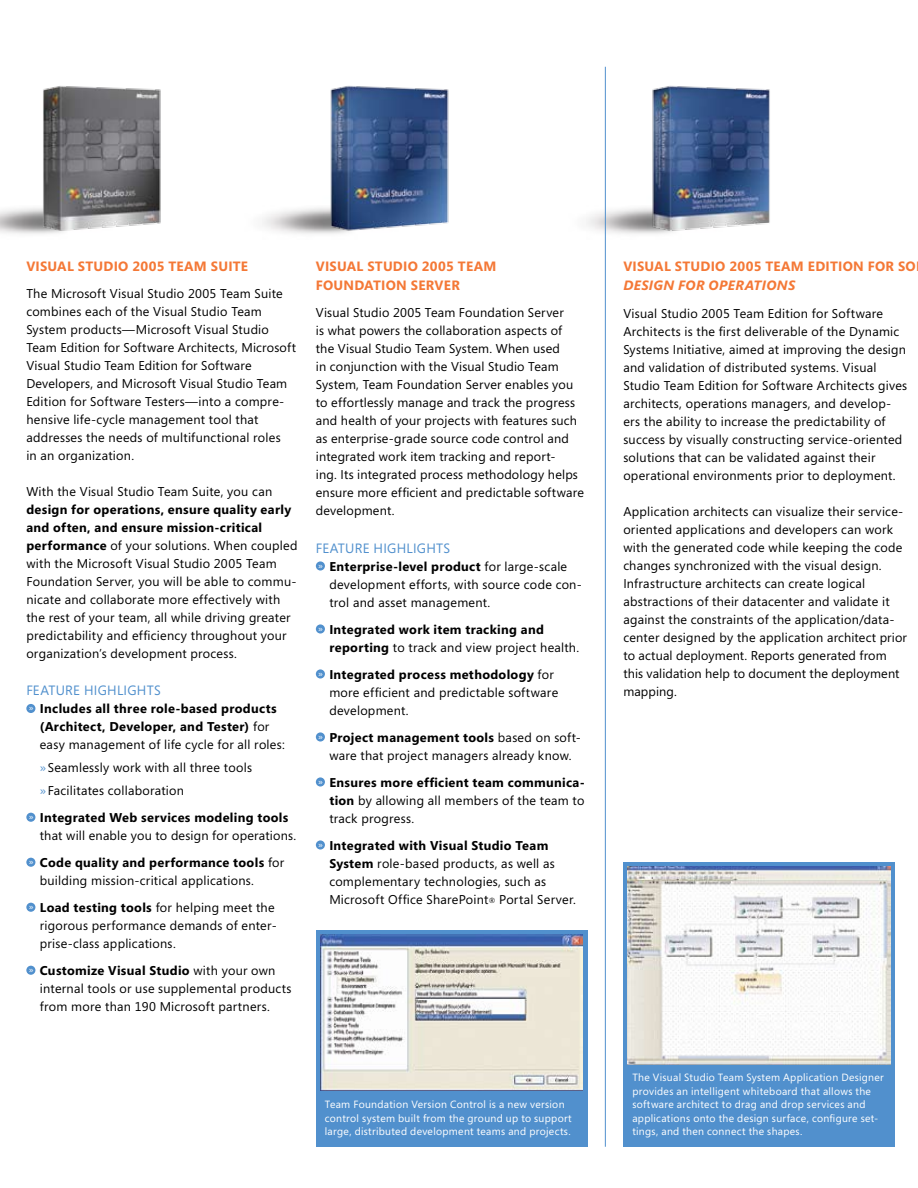
<style>
.page{position:relative;width:918px;height:1188px;background:#fff}
.page>*{position:absolute;margin:0;border:0;box-sizing:border-box;transform-origin:0 0}
.t1{font:700 13.5px/19.5px "Segoe";letter-spacing:.02em;color:#f47836}
.t2{font:13.5px "Segoe";letter-spacing:.015em;color:#5190cd}
.t3{font:italic 700 13.5px "Segoe";letter-spacing:.02em;color:#f47836}
.t4{font:12.75px/18px "Segoe";letter-spacing:.02em;color:#000}
.t5{font:700 12.75px/18px "Segoe";letter-spacing:.03em;color:#000}
.t6{font:10.5px/13.5px "Segoe";letter-spacing:.03em;color:#fff}
.s1{font-weight:700}
.s2{font-weight:400;font-size:9.6px;color:#fff}
.s3{font-weight:400}
.s4{color:#5190cd}
.s5{font-size:9.6px;color:#fff}
.s6{font-size:7.5px}
</style>
<div class="page">
<div style="left:26px;top:704px;width:9px;height:9px;background:#5190cd;border-radius:50%"></div>
<div style="left:26px;top:813px;width:9px;height:9px;background:#5190cd;border-radius:50%"></div>
<div style="left:26px;top:858px;width:9px;height:9px;background:#5190cd;border-radius:50%"></div>
<div style="left:26px;top:903px;width:9px;height:9px;background:#5190cd;border-radius:50%"></div>
<div style="left:26px;top:966px;width:9px;height:9px;background:#5190cd;border-radius:50%"></div>
<div style="left:316px;top:561px;width:9px;height:10px;background:#5190cd;border-radius:50%"></div>
<div style="left:316px;top:624px;width:9px;height:10px;background:#5190cd;border-radius:50%"></div>
<div style="left:316px;top:669px;width:9px;height:10px;background:#5190cd;border-radius:50%"></div>
<div style="left:316px;top:732px;width:9px;height:10px;background:#5190cd;border-radius:50%"></div>
<div style="left:316px;top:777px;width:9px;height:10px;background:#5190cd;border-radius:50%"></div>
<div style="left:316px;top:840px;width:9px;height:10px;background:#5190cd;border-radius:50%"></div>
<img style="left:586px;top:162px;width:62px;height:106px">
<img style="left:329px;top:86px;width:120px;height:149px">
<img style="left:42px;top:86px;width:119px;height:145px">
<img style="left:648px;top:85px;width:122px;height:149px">
<hr style="left:605px;top:67px;width:1px;height:1080px;background:#5190cd">
<div style="left:316px;top:930px;width:271px;height:217px;background:#5190cd"></div>
<img style="left:320px;top:935px;width:263px;height:155px">
<div style="left:623px;top:862px;width:272px;height:285px;background:#5190cd"></div>
<img style="left:628px;top:866px;width:262px;height:198px">
<p class="t1" style="left:26px;top:256px;width:223px">Visual Studio 2005 Team Suite</p>
<p class="t4" style="left:26px;top:284px;width:271px">The Microsoft Visual Studio 2005 Team Suite combines each of the Visual Studio Team System products—Microsoft Visual Studio Team Edition for Software Architects, Microsoft Visual Studio Team Edition for Software Developers, and Microsoft Visual Studio Team Edition for Software Testers—into a compre&shy;hensive life-cycle management tool that addresses the needs of multifunctional roles<br>in an organization.</p>
<p class="t4" style="left:26px;top:482px;width:247px">With the Visual Studio Team Suite, you can</p>
<p class="t4" style="left:26px;top:500px;width:273px"><span class="s1">design for operations, ensure quality early and often, and ensure mission-critical performance</span> of your solutions. When coupled with the Microsoft Visual Studio 2005 Team Foundation Server, you will be able to commu&shy;nicate and collaborate more effectively with the rest of your team, all while driving greater predictability and efficiency throughout your organization’s development process.</p>
<p class="t2" style="left:26px;top:682px;width:136px">Feature High lights</p>
<p class="t5" style="left:40px;top:700px;width:246px;text-indent:-11px"><span class="s2">»</span> Includes all three role-based products (Architect, Developer, and Tester) <span class="s3">for easy management of life cycle for all roles:</span></p>
<p class="t4" style="left:40px;top:756px;width:214px;line-height:23px"><span class="s4">»</span> Seamlessly work with all three tools <span class="s4">»</span> Facilitates collaboration</p>
<p class="t4" style="left:40px;top:808px;width:258px;text-indent:-11px"><span class="s5">»</span> <span class="s1">Integrated Web services modeling tools </span>that will enable you to design for operations.</p>
<p class="t4" style="left:40px;top:853px;width:246px;text-indent:-11px"><span class="s5">»</span> <span class="s1">Code quality and performance tools</span> for building mission-critical applications.</p>
<p class="t4" style="left:40px;top:898px;width:239px;text-indent:-11px"><span class="s5">»</span> <span class="s1">Load testing tools</span> for helping meet the rigorous performance demands of enter&shy;prise-class applications.</p>
<p class="t4" style="left:40px;top:961px;width:253px;text-indent:-11px"><span class="s5">»</span> <span class="s1">Customize Visual Studio</span> with your own internal tools or use supplemental products from more than 190 Microsoft partners.</p>
<p class="t1" style="left:316px;top:256px;width:182px">Visual Studio 2005 Team<br>Foundation Server</p>
<p class="t4" style="left:316px;top:304px;width:270px">Visual Studio 2005 Team Foundation Server<br>is what powers the collaboration aspects of the Visual Studio Team System. When used<br>in conjunction with the Visual Studio Team System, Team Foundation Server enables you to effortlessly manage and track the progress and health of your projects with features such as enterprise-grade source code control and integrated work item tracking and report-<br>ing. Its integrated process methodology helps ensure more efficient and predictable software development.</p>
<p class="t2" style="left:316px;top:540px;width:136px">Feature High lights</p>
<p class="t4" style="left:329px;top:557px;width:254px;text-indent:-11px"><span class="s5">»</span> <span class="s1">Enterprise-level product</span> for large-scale development efforts, with source code con&shy;trol and asset management.</p>
<p class="t5" style="left:329px;top:620px;width:251px;text-indent:-11px"><span class="s2">»</span> Integrated work item tracking and reporting <span class="s3">to track and view project health.</span></p>
<p class="t4" style="left:329px;top:665px;width:230px;text-indent:-11px"><span class="s5">»</span> <span class="s1">Integrated process methodology</span> for more efficient and predictable software development.</p>
<p class="t4" style="left:318px;top:728px;width:264px;text-align:center"><span class="s5">»</span> <span class="s1">Project management tools</span> based on soft&shy;ware that project managers already know.</p>
<p class="t4" style="left:329px;top:773px;width:257px;text-align:justify;text-indent:-11px"><span class="s5">»</span> <span class="s1">Ensures more efficient team communica&shy;tion</span> by allowing all members of the team to track progress.</p>
<p class="t4" style="left:329px;top:836px;width:248px;text-indent:-11px"><span class="s5">»</span> <span class="s1">Integrated with Visual Studio Team System</span> role-based products, as well as complementary technologies, such as Microsoft Office SharePoint<span class="s6">®</span> Portal Server.</p>
<p class="t6" style="left:325px;top:1098px;width:248px">Team Foundation Version Control is a new version control system built from the ground up to support large, distributed development teams and projects.</p>
<p class="t1" style="left:623px;top:256px;width:294px">Visual Studio 2005 Team Edition for So</p>
<p class="t3" style="left:623px;top:278px;width:173px">DESIGN FOR OPERATIONS</p>
<p class="t4" style="left:623px;top:305px;width:285px">Visual Studio 2005 Team Edition for Software Architects is the first deliverable of the Dynamic Systems Initiative, aimed at improving the design and validation of distributed systems. Visual Studio Team Edition for Software Architects gives architects, operations managers, and develop&shy;ers the ability to increase the predictability of success by visually constructing service-oriented solutions that can be validated against their operational environments prior to deployment.</p>
<p class="t4" style="left:623px;top:503px;width:285px">Application architects can visualize their service&shy;oriented applications and developers can work with the generated code while keeping the code changes synchronized with the visual design.<br>Infrastructure architects can create logical abstractions of their datacenter and validate it against the constraints of the application/data&shy;center designed by the application architect prior to actual deployment. Reports generated from this validation help to document the deployment mapping.</p>
<p class="t6" style="left:632px;top:1071px;width:253px">The Visual Studio Team System Application Designer provides an intelligent whiteboard that allows the software architect to drag and drop services and applications onto the design surface, configure set&shy;tings, and then connect the shapes.</p>
</div>
